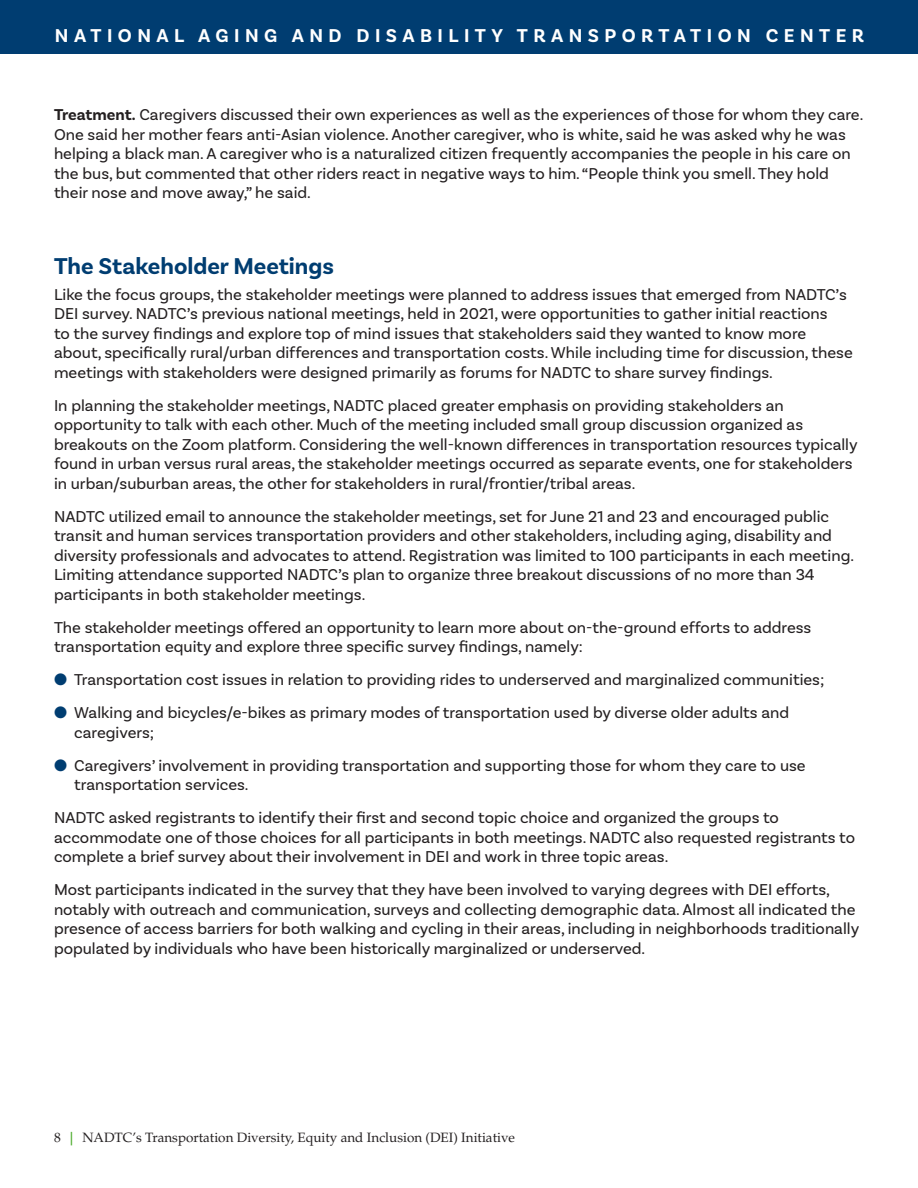
<style>
.page{position:relative;width:918px;height:1188px;background:#fff}
.page>*{position:absolute;margin:0;border:0;box-sizing:border-box;transform-origin:0 0}
.Subhead_Blue{font:700 24px "Basic Sans";color:#003d71}
.t1{font:700 19.5px "Basic Sans";letter-spacing:.28em;color:#fff}
.t2{font:16.5px/19.5px "Basic Sans";color:#231f20}
.t3{font:13.5px "Palatino LT Std";color:#231f20}
.s1{font-weight:700}
.s2{color:#003d71}
.s3{font-weight:700;color:#4fad2f}
</style>
<div class="page">
<div style="left:0;top:0;width:918px;height:54px;background:#003d71"></div>
<p class="t1" style="left:55px;top:24px;width:811px">NATIONAL AGING AND DISABILITY TRANSPORTATION CENTER</p>
<p class="t2" style="left:54px;top:105px;width:811px"><span class="s1">Treatment.</span> Caregivers discussed their own experiences as well as the experiences of those for whom they care.<br>One said her mother fears anti-Asian violence. Another caregiver, who is white, said he was asked why he was helping a black man. A caregiver who is a naturalized citizen frequently accompanies the people in his care on the bus, but commented that other riders react in negative ways to him. “People think you smell. They hold their nose and move away,” he said.</p>
<p class="Subhead_Blue" style="left:54px;top:251px;width:282px">The Stakeholder Meetings</p>
<p class="t2" style="left:54px;top:285px;width:800px">Like the focus groups, the stakeholder meetings were planned to address issues that emerged from NADTC’s DEI survey. NADTC’s previous national meetings, held in 2021, were opportunities to gather initial reactions<br>to the survey findings and explore top of mind issues that stakeholders said they wanted to know more about, specifically rural/urban differences and transportation costs. While including time for discussion, these meetings with stakeholders were designed primarily as forums for NADTC to share survey findings.</p>
<p class="t2" style="left:54px;top:396px;width:805px">In planning the stakeholder meetings, NADTC placed greater emphasis on providing stakeholders an opportunity to talk with each other. Much of the meeting included small group discussion organized as breakouts on the Zoom platform. Considering the well-known differences in transportation resources typically found in urban versus rural areas, the stakeholder meetings occurred as separate events, one for stakeholders in urban/suburban areas, the other for stakeholders in rural/frontier/tribal areas.</p>
<p class="t2" style="left:54px;top:507px;width:802px">NADTC utilized email to announce the stakeholder meetings, set for June 21 and 23 and encouraged public transit and human services transportation providers and other stakeholders, including aging, disability and diversity professionals and advocates to attend. Registration was limited to 100 participants in each meeting.<br>Limiting attendance supported NADTC’s plan to organize three breakout discussions of no more than 34 participants in both stakeholder meetings.</p>
<p class="t2" style="left:54px;top:618px;width:759px">The stakeholder meetings offered an opportunity to learn more about on-the-ground efforts to address transportation equity and explore three specific survey findings, namely:</p>
<p class="t2" style="left:54px;top:670px;width:772px"><span class="s2">●</span> Transportation cost issues in relation to providing rides to underserved and marginalized communities;</p>
<p class="t2" style="left:74px;top:703px;width:716px;text-indent:-20px"><span class="s2">●</span> Walking and bicycles/e-bikes as primary modes of transportation used by diverse older adults and caregivers;</p>
<p class="t2" style="left:74px;top:756px;width:733px;text-indent:-20px"><span class="s2">●</span> Caregivers’ involvement in providing transportation and supporting those for whom they care to use transportation services.</p>
<p class="t2" style="left:54px;top:808px;width:803px">NADTC asked registrants to identify their first and second topic choice and organized the groups to accommodate one of those choices for all participants in both meetings. NADTC also requested registrants to complete a brief survey about their involvement in DEI and work in three topic areas.</p>
<p class="t2" style="left:54px;top:880px;width:807px">Most participants indicated in the survey that they have been involved to varying degrees with DEI efforts, notably with outreach and communication, surveys and collecting demographic data. Almost all indicated the presence of access barriers for both walking and cycling in their areas, including in neighborhoods traditionally populated by individuals who have been historically marginalized or underserved.</p>
<p class="t3" style="left:54px;top:1130px;width:463px">8 <span class="s3">|</span> NADTC’s Transportation Diversity, Equity and Inclusion (DEI) Initiative</p>
</div>
